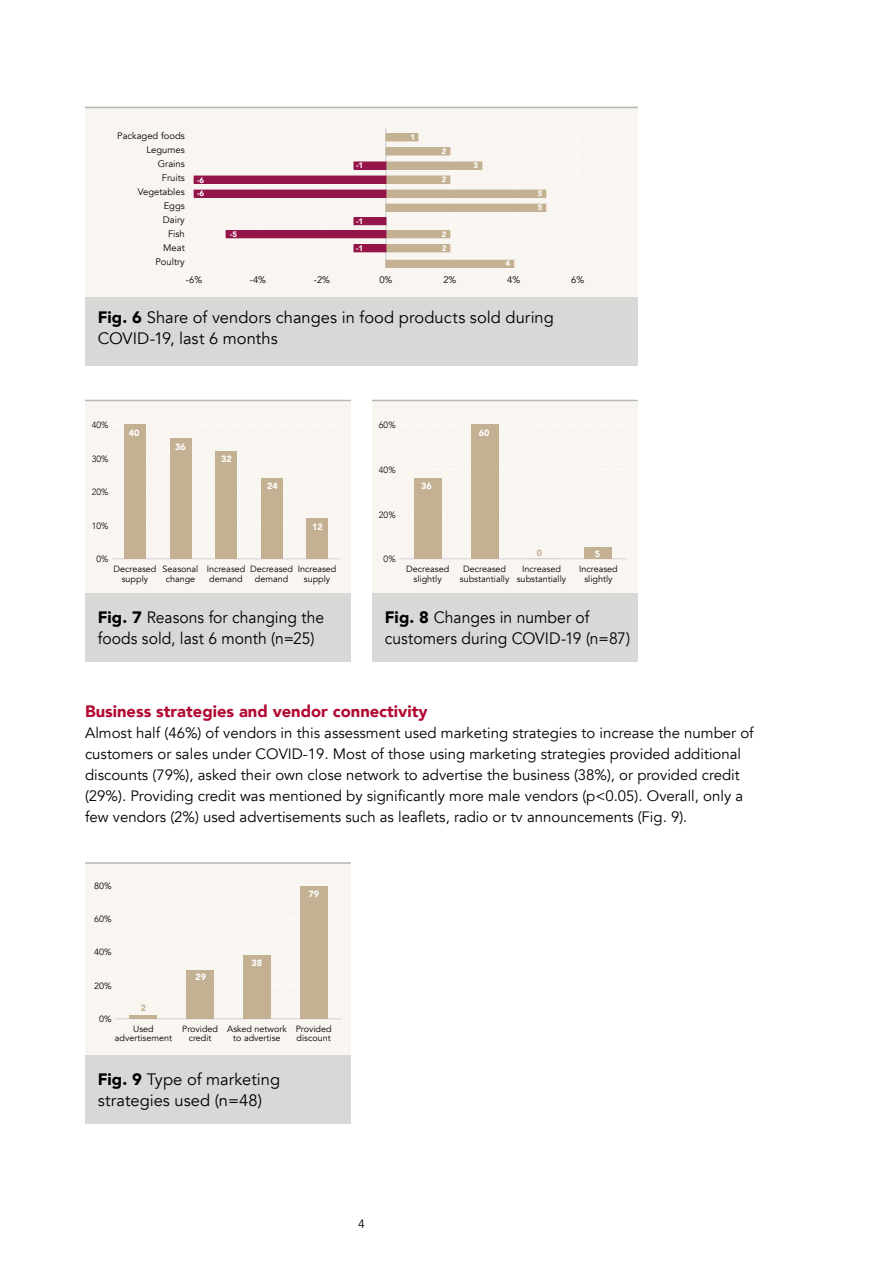
<style>
.page{position:relative;width:893px;height:1263px;background:#fff}
.page>*{position:absolute;margin:0;border:0;box-sizing:border-box;transform-origin:0 0}
.t1{font:16.5px/21px "Avenir";color:#000}
.t2{font:16.5px/21px "Avenir";color:#000;scale:.95 1}
.t3{font:900 16.5px "Avenir";color:#b20933}
.t4{font:15px/21px "Avenir";color:#000}
.t5{font:12px "Avenir";color:#000}
.t6{font:9.45px "Avenir";color:#000}
.t7{font:9px/9px "Avenir";color:#000;text-align:center}
.t8{font:300 9px "Avenir";color:#000}
.t9{font:900 9px "Avenir";color:#fff}
.t10{font:900 9px "Avenir";color:#c4b194}
.t11{font:900 7.8px/14px "Avenir";color:#fff}
.s1{font-weight:900}
</style>
<div class="page">
<div style="left:85px;top:106px;width:553px;height:192px;background:#f9f6f2"></div>
<svg style="left:385px;top:128px;width:1px;height:141px"></svg>
<svg style="left:449px;top:147px;width:1px;height:113px"></svg>
<hr style="left:386px;top:128px;width:1px;height:141px;background:#c2c2c6">
<div style="left:386px;top:134px;width:32px;height:7px;background:#c4b194"></div>
<div style="left:386px;top:148px;width:64px;height:7px;background:#c4b194"></div>
<div style="left:386px;top:162px;width:96px;height:7px;background:#c4b194"></div>
<div style="left:386px;top:176px;width:64px;height:7px;background:#c4b194"></div>
<div style="left:386px;top:190px;width:160px;height:7px;background:#c4b194"></div>
<div style="left:386px;top:204px;width:160px;height:7px;background:#c4b194"></div>
<div style="left:386px;top:231px;width:64px;height:7px;background:#c4b194"></div>
<div style="left:386px;top:230px;width:64px;height:8px;border:1px solid #c4b194"></div>
<div style="left:386px;top:245px;width:64px;height:7px;background:#c4b194"></div>
<div style="left:386px;top:244px;width:64px;height:8px;border:1px solid #c4b194"></div>
<div style="left:386px;top:260px;width:128px;height:7px;background:#c4b194"></div>
<div style="left:386px;top:260px;width:128px;height:8px;border:1px solid #c4b194"></div>
<div style="left:354px;top:162px;width:32px;height:7px;background:#951449"></div>
<div style="left:194px;top:176px;width:192px;height:7px;background:#951449"></div>
<div style="left:194px;top:190px;width:192px;height:7px;background:#951449"></div>
<div style="left:226px;top:231px;width:160px;height:7px;background:#951449"></div>
<div style="left:226px;top:230px;width:160px;height:8px;border:1px solid #951449"></div>
<div style="left:354px;top:245px;width:32px;height:7px;background:#951449"></div>
<div style="left:354px;top:244px;width:32px;height:8px;border:1px solid #951449"></div>
<div style="left:354px;top:218px;width:32px;height:7px;background:#951449"></div>
<div style="left:354px;top:217px;width:32px;height:8px;border:1px solid #951449"></div>
<div style="left:85px;top:298px;width:553px;height:68px;background:#d8d8d6"></div>
<hr style="left:85px;top:107px;width:553px;height:1px;background:#b7b8b8">
<div style="left:85px;top:400px;width:266px;height:193px;background:#f9f6f2"></div>
<hr style="left:112px;top:558px;width:228px;height:1px;background:#dedddf">
<svg style="left:113px;top:491px;width:224px;height:1px"></svg>
<svg style="left:113px;top:424px;width:224px;height:1px"></svg>
<div style="left:124px;top:425px;width:22px;height:134px;background:#c4b194"></div>
<div style="left:170px;top:438px;width:21px;height:121px;background:#c4b194"></div>
<div style="left:215px;top:451px;width:22px;height:108px;background:#c4b194"></div>
<div style="left:261px;top:478px;width:21px;height:81px;background:#c4b194"></div>
<div style="left:306px;top:518px;width:22px;height:41px;background:#c4b194"></div>
<div style="left:372px;top:400px;width:266px;height:193px;background:#f9f6f2"></div>
<hr style="left:399px;top:558px;width:228px;height:1px;background:#dedddf">
<svg style="left:400px;top:469px;width:224px;height:1px"></svg>
<svg style="left:400px;top:424px;width:224px;height:1px"></svg>
<div style="left:414px;top:478px;width:27px;height:81px;background:#c4b194"></div>
<div style="left:471px;top:425px;width:27px;height:134px;background:#c4b194"></div>
<div style="left:585px;top:548px;width:27px;height:11px;background:#c4b194"></div>
<div style="left:85px;top:593px;width:266px;height:68px;background:#d8d8d6"></div>
<div style="left:372px;top:593px;width:266px;height:68px;background:#d8d8d6"></div>
<hr style="left:85px;top:400px;width:266px;height:1px;background:#b7b8b8">
<hr style="left:372px;top:400px;width:266px;height:1px;background:#b7b8b8">
<div style="left:85px;top:863px;width:266px;height:205px;background:#f9f6f2"></div>
<hr style="left:115px;top:1018px;width:227px;height:1px;background:#dedddf">
<svg style="left:116px;top:985px;width:223px;height:1px"></svg>
<svg style="left:115px;top:918px;width:224px;height:1px"></svg>
<hr style="left:130px;top:1015px;width:27px;height:4px;background:#c4b194">
<div style="left:187px;top:970px;width:27px;height:49px;background:#c4b194"></div>
<div style="left:243px;top:955px;width:28px;height:64px;background:#c4b194"></div>
<div style="left:300px;top:887px;width:27px;height:132px;background:#c4b194"></div>
<div style="left:85px;top:1056px;width:266px;height:68px;background:#d8d8d6"></div>
<hr style="left:85px;top:862px;width:266px;height:2px;background:#b7b8b8">
<p class="t6" style="left:117px;top:130px;width:69px">Packaged foods</p>
<p class="t11" style="left:411px;top:130px;width:6px">1</p>
<p class="t6" style="left:146px;top:144px;width:40px">Legumes</p>
<p class="t6" style="left:158px;top:158px;width:28px">Grains</p>
<p class="t6" style="left:162px;top:172px;width:25px">Fruits</p>
<p class="t6" style="left:138px;top:186px;width:48px">Vegetables</p>
<p class="t6" style="left:164px;top:200px;width:23px">Eggs</p>
<p class="t6" style="left:163px;top:214px;width:23px">Dairy</p>
<p class="t6" style="left:168px;top:228px;width:18px">Fish</p>
<p class="t6" style="left:163px;top:243px;width:23px">Meat</p>
<p class="t6" style="left:155px;top:257px;width:31px">Poultry</p>
<p class="t11" style="left:197px;top:173px;width:8px">-6 -6</p>
<p class="t11" style="left:230px;top:227px;width:8px">-5</p>
<p class="t11" style="left:356px;top:159px;width:8px">-1</p>
<p class="t11" style="left:356px;top:214px;width:8px">-1</p>
<p class="t11" style="left:356px;top:241px;width:8px">-1</p>
<p class="t11" style="left:442px;top:145px;width:6px">2</p>
<p class="t11" style="left:442px;top:172px;width:6px">2</p>
<p class="t11" style="left:442px;top:226px;width:6px;line-height:14.5px">2<br>2</p>
<p class="t11" style="left:473px;top:158px;width:6px">3</p>
<p class="t11" style="left:506px;top:256px;width:6px">4</p>
<p class="t11" style="left:538px;top:186px;width:6px">5<br>5</p>
<p class="t6" style="left:186px;top:274px;width:18px">-6%</p>
<p class="t6" style="left:250px;top:274px;width:18px">-4%</p>
<p class="t6" style="left:314px;top:274px;width:18px">-2%</p>
<p class="t6" style="left:379px;top:274px;width:15px">0%</p>
<p class="t6" style="left:443px;top:274px;width:15px">2%</p>
<p class="t6" style="left:507px;top:274px;width:15px">4%</p>
<p class="t6" style="left:571px;top:274px;width:15px">6%</p>
<p class="t1" style="left:98px;top:307px;width:458px"><span class="s1">Fig. 6</span> Share of vendors changes in food products sold during<br>COVID-19, last 6 months</p>
<p class="t8" style="left:92px;top:420px;width:18px">40%</p>
<p class="t9" style="left:129px;top:425px;width:12px">40</p>
<p class="t8" style="left:379px;top:420px;width:18px">60%</p>
<p class="t9" style="left:479px;top:425px;width:12px">60</p>
<p class="t9" style="left:175px;top:439px;width:12px">36</p>
<p class="t8" style="left:92px;top:453px;width:18px">30%</p>
<p class="t9" style="left:221px;top:451px;width:12px">32</p>
<p class="t8" style="left:379px;top:464px;width:18px">40%</p>
<p class="t8" style="left:92px;top:487px;width:18px">20%</p>
<p class="t9" style="left:267px;top:479px;width:12px">24</p>
<p class="t9" style="left:421px;top:478px;width:12px">36</p>
<p class="t8" style="left:379px;top:509px;width:18px">20%</p>
<p class="t8" style="left:92px;top:520px;width:18px">10%</p>
<p class="t9" style="left:312px;top:519px;width:12px">12</p>
<p class="t8" style="left:97px;top:554px;width:14px">0%</p>
<p class="t8" style="left:384px;top:554px;width:14px">0%</p>
<p class="t10" style="left:537px;top:545px;width:7px">0</p>
<p class="t9" style="left:595px;top:546px;width:7px">5</p>
<p class="t7" style="left:113px;top:565px;width:44px">Decreased supply</p>
<p class="t7" style="left:163px;top:565px;width:37px">Seasonal change</p>
<p class="t7" style="left:207px;top:565px;width:40px;text-align:left">Increased demand</p>
<p class="t7" style="left:250px;top:565px;width:44px">Decreased demand</p>
<p class="t7" style="left:298px;top:565px;width:40px">Increased supply</p>
<p class="t7" style="left:406px;top:565px;width:44px">Decreased slightly</p>
<p class="t7" style="left:460px;top:565px;width:51px">Decreased substantially</p>
<p class="t7" style="left:517px;top:565px;width:51px">Increased substantially</p>
<p class="t7" style="left:579px;top:565px;width:40px">Increased slightly</p>
<p class="t2" style="left:98px;top:607px;width:240px"><span class="s1">Fig. 7</span> Reasons for changing the foods sold, last 6 month (n=25)</p>
<p class="t2" style="left:385px;top:607px;width:260px"><span class="s1">Fig. 8</span> Changes in number of customers during COVID-19 (n=87)</p>
<p class="t3" style="left:85px;top:697px;width:344px">Business strategies and vendor connectivity</p>
<p class="t4" style="left:85px;top:723px;width:670px">Almost half (46%) of vendors in this assessment used marketing strategies to increase the number of customers or sales under COVID-19. Most of those using marketing strategies provided additional discounts (79%), asked their own close network to advertise the business (38%), or provided credit (29%). Providing credit was mentioned by significantly more male vendors (p&lt;0.05). Overall, only a few vendors (2%) used advertisements such as leaflets, radio or tv announcements (Fig. 9).</p>
<p class="t7" style="left:94px;top:881px;width:19px">80%</p>
<p class="t7" style="left:94px;top:914px;width:19px">60%</p>
<p class="t7" style="left:94px;top:948px;width:19px">40%</p>
<p class="t7" style="left:94px;top:981px;width:19px">20%</p>
<p class="t7" style="left:99px;top:1015px;width:14px">0%</p>
<p class="t10" style="left:141px;top:1001px;width:7px">2</p>
<p class="t7" style="left:115px;top:1025px;width:59px">Used advertisement</p>
<p class="t9" style="left:308px;top:886px;width:12px">79</p>
<p class="t9" style="left:195px;top:969px;width:12px">29</p>
<p class="t9" style="left:252px;top:955px;width:12px">38</p>
<p class="t7" style="left:182px;top:1025px;width:37px">Provided credit</p>
<p class="t7" style="left:227px;top:1025px;width:61px">Asked network to advertise</p>
<p class="t7" style="left:296px;top:1025px;width:37px;text-align:left">Provided discount</p>
<p class="t1" style="left:98px;top:1069px;width:184px"><span class="s1">Fig. 9</span> Type of marketing strategies used (n=48)</p>
<p class="t5" style="left:358px;top:1217px;width:8px">4</p>
</div>
